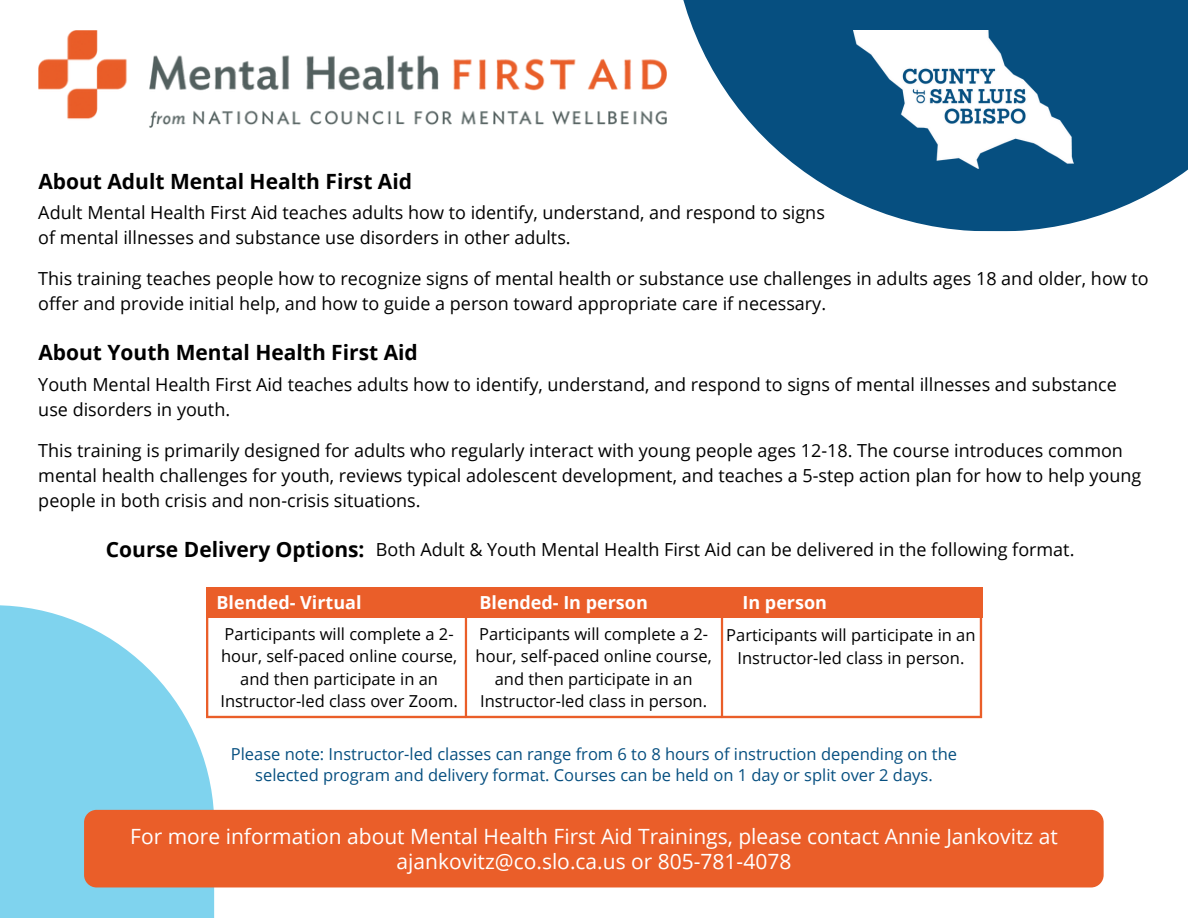
<style>
.page{position:relative;width:1188px;height:918px;background:#fff}
.page>*{position:absolute;margin:0;border:0;box-sizing:border-box;transform-origin:0 0}
.t1{font:21px/24.8px "Open Sans";color:#fff;text-align:center}
.t2{font:700 21px "Open Sans";color:#000}
.t3{font:18px/25px "Open Sans";color:#000}
.t4{font:700 18px "Open Sans";color:#fff}
.t5{font:16.5px/22.5px "Open Sans";color:#000;text-align:center}
.t6{font:16.5px/21.3px "Open Sans";color:#064f80;text-align:center}
</style>
<div class="page">
<svg style="left:683px;top:0;width:505px;height:232px;fill:#064f80"></svg>
<svg style="left:0;top:605px;width:214px;height:313px;fill:#7fd3ee"></svg>
<img style="left:38px;top:30px;width:628px;height:97px">
<svg style="left:206px;top:617px;width:776px;height:101px"></svg>
<hr style="left:465px;top:616px;width:2px;height:101px;background:#ea5e29">
<hr style="left:721px;top:616px;width:2px;height:101px;background:#ea5e29">
<div style="left:206px;top:587px;width:776px;height:30px;background:#ea5e29"></div>
<div style="left:84px;top:810px;width:1020px;height:77px;background:#ea5e29;border-radius:12px"></div>
<img style="left:853px;top:30px;width:221px;height:139px">
<p class="t2" style="left:38px;top:167px;width:375px">About Adult Mental Health First Aid</p>
<p class="t3" style="left:38px;top:200px;width:788px">Adult Mental Health First Aid teaches adults how to identify, understand, and respond to signs</p>
<p class="t3" style="left:38px;top:225px;width:534px">of mental illnesses and substance use disorders in other adults.</p>
<p class="t3" style="left:38px;top:266px;width:1112px">This training teaches people how to recognize signs of mental health or substance use challenges in adults ages 18 and older, how to offer and provide initial help, and how to guide a person toward appropriate care if necessary.</p>
<p class="t2" style="left:38px;top:338px;width:381px">About Youth Mental Health First Aid</p>
<p class="t3" style="left:38px;top:372px;width:1080px">Youth Mental Health First Aid teaches adults how to identify, understand, and respond to signs of mental illnesses and substance use disorders in youth.</p>
<p class="t3" style="left:38px;top:438px;width:1104px">This training is primarily designed for adults who regularly interact with young people ages 12-18. The course introduces common mental health challenges for youth, reviews typical adolescent development, and teaches a 5-step action plan for how to help young people in both crisis and non-crisis situations.</p>
<p class="t2" style="left:106px;top:535px;width:260px">Course Delivery Options:</p>
<p class="t3" style="left:376px;top:536px;width:700px">Both Adult &amp; Youth Mental Health First Aid can be delivered in the following format.</p>
<p class="t4" style="left:216px;top:590px;width:147px">Blended- Virtual</p>
<p class="t4" style="left:480px;top:590px;width:170px">Blended- In person</p>
<p class="t4" style="left:743px;top:590px;width:86px">In person</p>
<p class="t5" style="left:220px;top:622px;width:239px">Participants will complete a 2- hour, self-paced online course, and then participate in an<br>Instructor-led class over Zoom.</p>
<p class="t5" style="left:476px;top:622px;width:238px">Participants will complete a 2- hour, self-paced online course, and then participate in an<br>Instructor-led class in person.</p>
<p class="t5" style="left:726px;top:624px;width:251px">Participants will participate in an<br>Instructor-led class in person.</p>
<p class="t6" style="left:231px;top:743px;width:728px">Please note: Instructor-led classes can range from 6 to 8 hours of instruction depending on the selected program and delivery format. Courses can be held on 1 day or split over 2 days.</p>
<p class="t1" style="left:130px;top:824px;width:929px">For more information about Mental Health First Aid Trainings, please contact Annie Jankovitz at ajankovitz@co.slo.ca.us or 805-781-4078</p>
</div>
